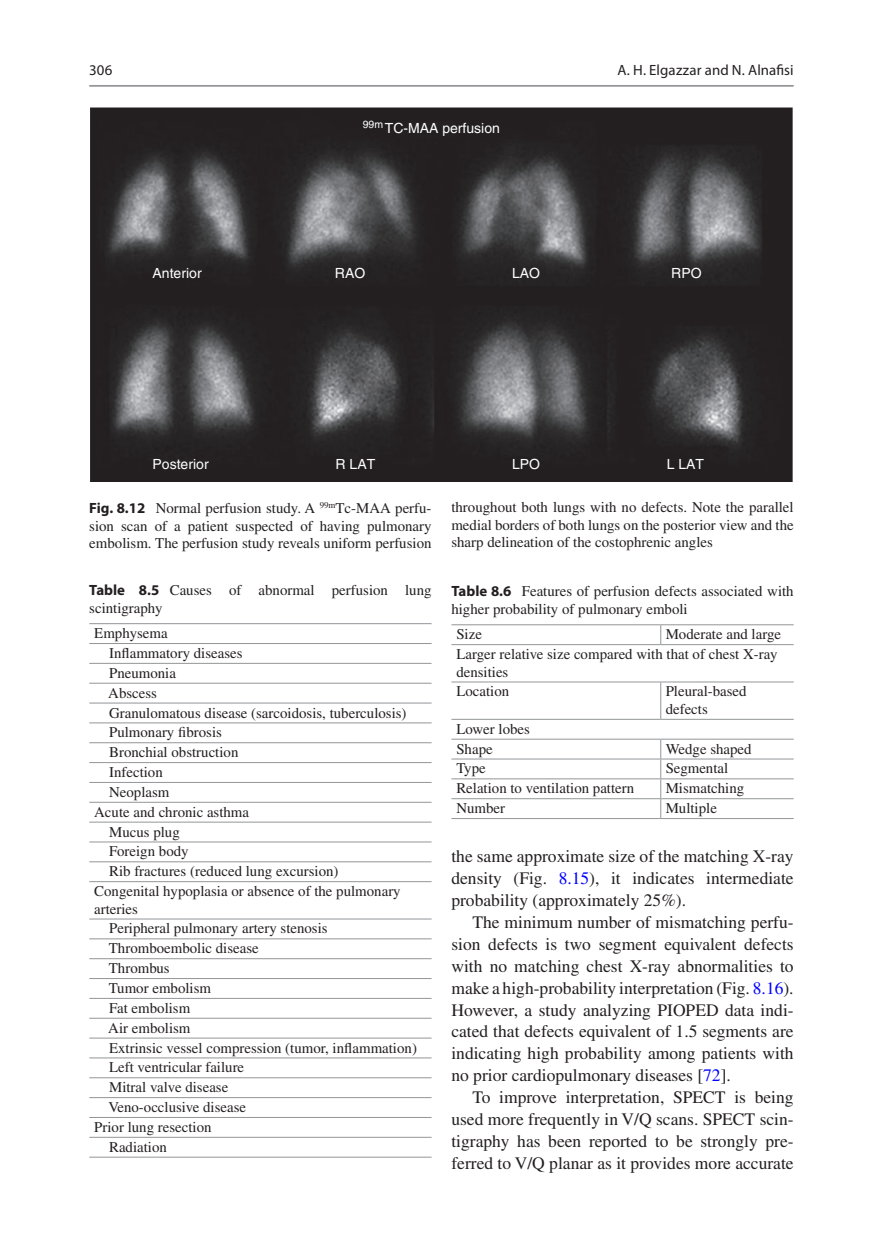
<style>
.page{position:relative;width:883px;height:1260px;background:#fff}
.page>*{position:absolute;margin:0;border:0;box-sizing:border-box;transform-origin:0 0}
.Text{font:17.5px/21.9px "Times LT Std";color:#231f20;text-align:justify}
.T_Body{font:14.88px/17.5px "Times LT Std";color:#231f20}
.t1{font:14.88px "Myriad Pro";letter-spacing:.005em;color:#231f20}
.t2{font:14px "Helvetica 11";color:#fff}
.s1{font-family:"Myriad Pro";font-weight:700}
.s2{color:#00f}
</style>
<div class="page">
<img style="left:90px;top:107px;width:703px;height:375px">
<hr style="left:89px;top:623px;width:343px;height:1px;background:#939598">
<hr style="left:89px;top:643px;width:343px;height:1px;background:#939598">
<hr style="left:89px;top:663px;width:343px;height:1px;background:#939598">
<hr style="left:89px;top:683px;width:343px;height:1px;background:#939598">
<hr style="left:89px;top:703px;width:343px;height:1px;background:#939598">
<hr style="left:89px;top:722px;width:343px;height:1px;background:#939598">
<hr style="left:89px;top:742px;width:343px;height:1px;background:#939598">
<hr style="left:89px;top:762px;width:343px;height:1px;background:#939598">
<hr style="left:89px;top:782px;width:343px;height:1px;background:#939598">
<hr style="left:89px;top:802px;width:343px;height:1px;background:#939598">
<hr style="left:89px;top:822px;width:343px;height:1px;background:#939598">
<hr style="left:89px;top:842px;width:343px;height:1px;background:#939598">
<hr style="left:89px;top:861px;width:343px;height:1px;background:#939598">
<hr style="left:89px;top:881px;width:343px;height:1px;background:#939598">
<hr style="left:89px;top:919px;width:343px;height:1px;background:#939598">
<hr style="left:89px;top:938px;width:343px;height:1px;background:#939598">
<hr style="left:89px;top:958px;width:343px;height:1px;background:#939598">
<hr style="left:89px;top:978px;width:343px;height:1px;background:#939598">
<hr style="left:89px;top:998px;width:343px;height:1px;background:#939598">
<hr style="left:89px;top:1018px;width:343px;height:1px;background:#939598">
<hr style="left:89px;top:1038px;width:343px;height:1px;background:#939598">
<hr style="left:89px;top:1057px;width:343px;height:1px;background:#939598">
<hr style="left:89px;top:1077px;width:343px;height:1px;background:#939598">
<hr style="left:89px;top:1097px;width:343px;height:1px;background:#939598">
<hr style="left:89px;top:1117px;width:343px;height:1px;background:#939598">
<hr style="left:89px;top:1137px;width:343px;height:1px;background:#939598">
<hr style="left:89px;top:1157px;width:343px;height:1px;background:#939598">
<hr style="left:451px;top:624px;width:210px;height:1px;background:#939598">
<hr style="left:661px;top:624px;width:133px;height:1px;background:#939598">
<svg style="left:660px;top:625px;width:1px;height:19px"></svg>
<hr style="left:661px;top:644px;width:133px;height:1px;background:#939598">
<hr style="left:451px;top:644px;width:210px;height:1px;background:#939598">
<hr style="left:451px;top:682px;width:210px;height:1px;background:#939598">
<hr style="left:661px;top:682px;width:133px;height:1px;background:#939598">
<hr style="left:660px;top:682px;width:1px;height:37px;background:#939598">
<hr style="left:661px;top:719px;width:133px;height:1px;background:#939598">
<hr style="left:451px;top:719px;width:210px;height:1px;background:#939598">
<hr style="left:451px;top:739px;width:210px;height:1px;background:#939598">
<hr style="left:661px;top:739px;width:133px;height:1px;background:#939598">
<hr style="left:451px;top:759px;width:210px;height:1px;background:#939598">
<hr style="left:661px;top:759px;width:133px;height:1px;background:#939598">
<hr style="left:451px;top:778px;width:210px;height:1px;background:#939598">
<hr style="left:661px;top:778px;width:133px;height:1px;background:#939598">
<hr style="left:661px;top:798px;width:133px;height:1px;background:#939598">
<hr style="left:661px;top:818px;width:133px;height:1px;background:#939598">
<hr style="left:451px;top:798px;width:210px;height:1px;background:#939598">
<svg style="left:660px;top:740px;width:1px;height:78px"></svg>
<hr style="left:451px;top:818px;width:210px;height:1px;background:#939598">
<hr style="left:89px;top:85px;width:705px;height:2px;background:#939598">
<p class="t1" style="left:89px;top:61px;width:25px">306</p>
<p class="t2" style="left:153px;top:265px;width:51px">Anterior</p>
<p class="t2" style="left:363px;top:120px;width:139px"><sup>99m</sup> TC-MAA perfusion</p>
<p class="t1" style="left:617px;top:61px;width:178px">A. H. Elgazzar and N. Alnafisi</p>
<p class="t2" style="left:335px;top:265px;width:32px">RAO</p>
<p class="t2" style="left:512px;top:265px;width:29px">LAO</p>
<p class="t2" style="left:671px;top:265px;width:32px">RPO</p>
<p class="t2" style="left:153px;top:456px;width:58px">Posterior</p>
<p class="t2" style="left:336px;top:456px;width:41px">R LAT</p>
<p class="t2" style="left:512px;top:456px;width:30px">LPO</p>
<p class="t2" style="left:667px;top:456px;width:39px">L LAT</p>
<p class="T_Body" style="left:89px;top:499px;width:344px;text-align:justify"><span class="s1">Fig. 8.12</span> Normal perfusion study. A <sup>99m</sup>Tc-MAA perfu&shy;sion scan of a patient suspected of having pulmonary embolism. The perfusion study reveals uniform perfusion</p>
<p class="T_Body" style="left:451px;top:498px;width:344px;text-align:justify">throughout both lungs with no defects. Note the parallel medial borders of both lungs on the posterior view and the sharp delineation of the costophrenic angles</p>
<p class="T_Body" style="left:89px;top:581px;width:344px"><span class="s1">Table 8.5</span> Causes of abnormal perfusion lung scintigraphy</p>
<p class="T_Body" style="left:94px;top:624px;width:75px">Emphysema</p>
<p class="T_Body" style="left:109px;top:644px;width:135px">Inflammatory diseases</p>
<p class="T_Body" style="left:109px;top:664px;width:68px">Pneumonia</p>
<p class="T_Body" style="left:108px;top:684px;width:50px">Abscess</p>
<p class="T_Body" style="left:109px;top:704px;width:299px">Granulomatous disease (sarcoidosis, tuberculosis)</p>
<p class="T_Body" style="left:109px;top:724px;width:114px">Pulmonary fibrosis</p>
<p class="T_Body" style="left:109px;top:743px;width:131px">Bronchial obstruction</p>
<p class="T_Body" style="left:109px;top:763px;width:55px">Infection</p>
<p class="T_Body" style="left:109px;top:783px;width:62px">Neoplasm</p>
<p class="T_Body" style="left:94px;top:803px;width:156px">Acute and chronic asthma</p>
<p class="T_Body" style="left:109px;top:823px;width:72px">Mucus plug</p>
<p class="T_Body" style="left:109px;top:843px;width:81px">Foreign body</p>
<p class="T_Body" style="left:109px;top:862px;width:231px">Rib fractures (reduced lung excursion)</p>
<p class="T_Body" style="left:94px;top:882px;width:308px">Congenital hypoplasia or absence of the pulmonary arteries</p>
<p class="T_Body" style="left:109px;top:920px;width:220px">Peripheral pulmonary artery stenosis</p>
<p class="T_Body" style="left:109px;top:940px;width:151px">Thromboembolic disease</p>
<p class="T_Body" style="left:109px;top:959px;width:62px">Thrombus</p>
<p class="T_Body" style="left:109px;top:979px;width:104px">Tumor embolism</p>
<p class="T_Body" style="left:109px;top:999px;width:83px">Fat embolism</p>
<p class="T_Body" style="left:108px;top:1019px;width:84px">Air embolism</p>
<p class="T_Body" style="left:109px;top:1039px;width:309px">Extrinsic vessel compression (tumor, inflammation)</p>
<p class="T_Body" style="left:109px;top:1059px;width:137px">Left ventricular failure</p>
<p class="T_Body" style="left:109px;top:1078px;width:121px">Mitral valve disease</p>
<p class="T_Body" style="left:108px;top:1098px;width:139px">Veno-occlusive disease</p>
<p class="T_Body" style="left:94px;top:1118px;width:119px">Prior lung resection</p>
<p class="T_Body" style="left:109px;top:1138px;width:59px">Radiation</p>
<p class="T_Body" style="left:451px;top:583px;width:344px"><span class="s1">Table 8.6</span> Features of perfusion defects associated with higher probability of pulmonary emboli</p>
<p class="T_Body" style="left:456px;top:625px;width:27px">Size</p>
<p class="T_Body" style="left:666px;top:625px;width:117px">Moderate and large</p>
<p class="T_Body" style="left:456px;top:645px;width:323px">Larger relative size compared with that of chest X-ray densities</p>
<p class="T_Body" style="left:456px;top:683px;width:54px">Location</p>
<p class="T_Body" style="left:666px;top:683px;width:82px">Pleural-based defects</p>
<p class="T_Body" style="left:456px;top:720px;width:75px">Lower lobes</p>
<p class="T_Body" style="left:456px;top:740px;width:38px">Shape</p>
<p class="T_Body" style="left:666px;top:740px;width:87px">Wedge shaped</p>
<p class="T_Body" style="left:456px;top:760px;width:31px">Type</p>
<p class="T_Body" style="left:666px;top:760px;width:64px">Segmental</p>
<p class="T_Body" style="left:456px;top:780px;width:179px">Relation to ventilation pattern</p>
<p class="T_Body" style="left:666px;top:780px;width:80px">Mismatching</p>
<p class="T_Body" style="left:456px;top:799px;width:50px">Number</p>
<p class="T_Body" style="left:666px;top:799px;width:53px">Multiple</p>
<p class="Text" style="left:451px;top:846px;width:344px">the same approximate size of the matching X-ray density (Fig. <span class="s2">8.15</span>), it indicates intermediate probability (approximately 25%).</p>
<p class="Text" style="left:451px;top:911px;width:344px;text-indent:21px">The minimum number of mismatching perfu&shy;sion defects is two segment equivalent defects with no matching chest X-ray abnormalities to make a high-probability interpretation (Fig. <span class="s2">8.16</span>).<br>However, a study analyzing PIOPED data indi&shy;cated that defects equivalent of 1.5 segments are indicating high probability among patients with no prior cardiopulmonary diseases [<span class="s2">72</span>].</p>
<p class="Text" style="left:451px;top:1086px;width:344px;text-indent:21px">To improve interpretation, SPECT is being used more frequently in V/Q scans. SPECT scin&shy;tigraphy has been reported to be strongly pre&shy;ferred to V/Q planar as it provides more accurate</p>
</div>
